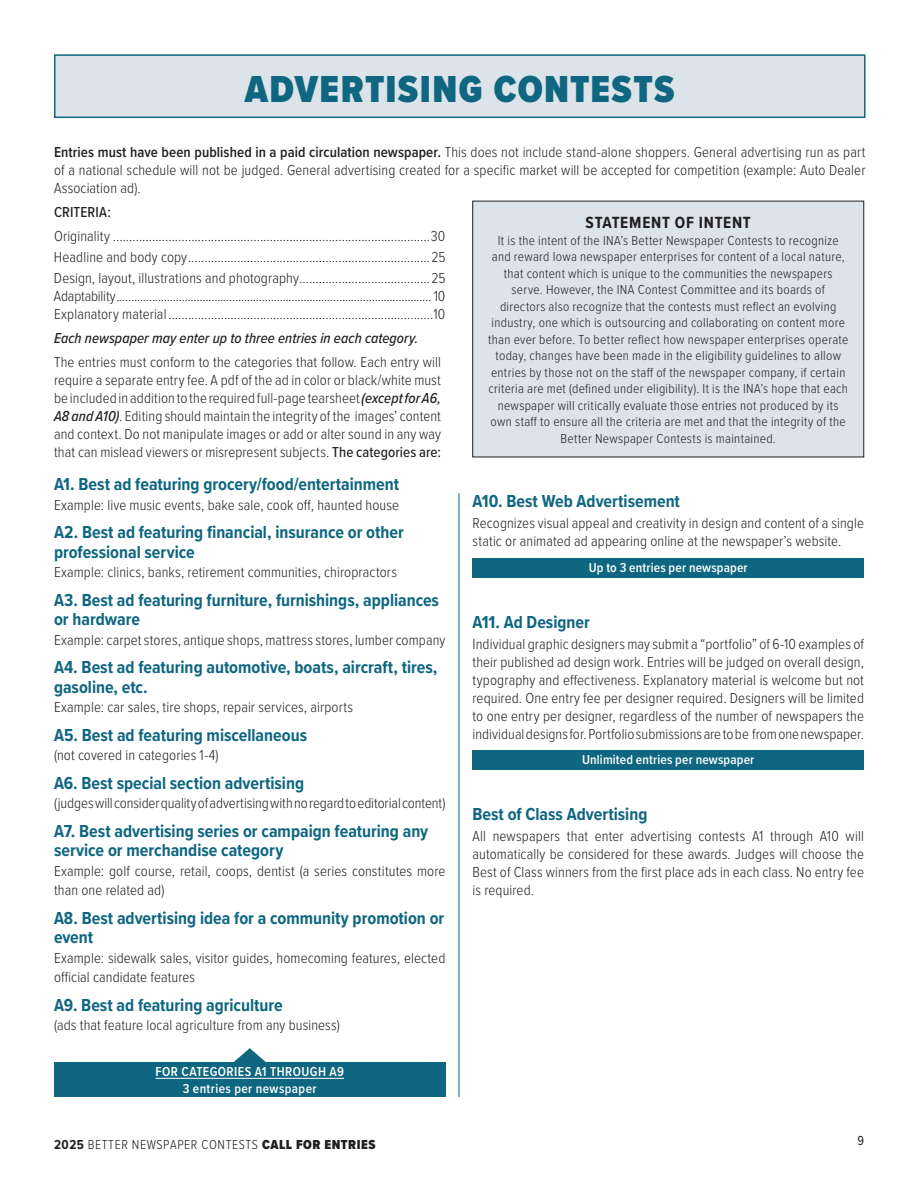
<style>
.page{position:relative;width:918px;height:1188px;background:#fff}
.page>*{position:absolute;margin:0;border:0;box-sizing:border-box;transform-origin:0 0}
.t1{font:900 39px "Proxima Nova Cond";letter-spacing:.035em;color:#0f6681}
.category{font:700 18px/19.5px "Proxima Nova Cond";color:#0f6681}
.t2{font:700 16.8px "Proxima Nova Cond";letter-spacing:.04em;color:#231f20}
.body{font:300 15px/18px "Proxima Nova Cond";letter-spacing:.005em;color:#231f20;text-align:justify}
.body-2{font:300 15px "Proxima Nova Cond";letter-spacing:-.015em;color:#231f20}
.Paragraph_Style_2{font:300 15px "Proxima Nova Cond";letter-spacing:.005em;color:#231f20}
.body-3{font:italic 500 15px "Proxima Nova Cond";letter-spacing:.005em;color:#231f20}
.body-4{font:500 15px "Proxima Nova Cond";letter-spacing:.01em;color:#231f20}
.t3{font:300 13.5px/16.5px "Proxima Nova Cond";letter-spacing:.02em;color:#231f20;text-align:center}
.t4{font:600 13.5px "Proxima Nova Cond";letter-spacing:.015em;color:#fff}
.t5{font:300 13.5px "Proxima Nova Cond";letter-spacing:.04em;color:#231f20}
.t6{font:13.5px "Proxima Nova Cond";color:#231f20}
.s1{font-weight:600}
.s2{font-weight:500;font-style:italic}
.s3{font-weight:500}
.s4{font-weight:700}
.s5{font-weight:900}
</style>
<div class="page">
<svg style="left:230px;top:1048px;width:40px;height:15px"></svg>
<div style="left:473px;top:201px;width:391px;height:256px;background:#dce3e9"></div>
<div style="left:54px;top:54px;width:812px;height:64px;background:#dce3e9;border:2px solid #0f6681"></div>
<div style="left:472px;top:558px;width:392px;height:20px;background:#0f6681"></div>
<div style="left:54px;top:1063px;width:392px;height:34px;background:#0f6681"></div>
<hr style="left:155px;top:1078px;width:189px;height:1px;background:#fff">
<hr style="left:459px;top:493px;width:1px;height:604px;background:#0f6681">
<div style="left:472px;top:750px;width:392px;height:20px;background:#0f6681"></div>
<p class="t1" style="left:245px;top:60px;width:431px">ADVERTISING CONTESTS</p>
<p class="body" style="left:54px;top:142px;width:813px"><span class="s1">Entries must have been published in a paid circulation newspaper.</span> This does not include stand-alone shoppers. General advertising run as part of a national schedule will not be judged. General advertising created for a specific market will be accepted for competition (example: Auto Dealer Association ad).</p>
<p class="body-4" style="left:54px;top:201px;width:58px">CRITERIA:</p>
<p class="body" style="left:54px;top:226px;width:393px">Originality .................................................................................................30</p>
<p class="body" style="left:54px;top:247px;width:393px">Headline and body copy..........................................................................25</p>
<p class="body" style="left:54px;top:268px;width:393px">Design, layout, illustrations and photography........................................25</p>
<p class="body-2" style="left:54px;top:285px;width:393px">Adaptability.......................................................................................................... 10</p>
<p class="body" style="left:54px;top:304px;width:393px">Explanatory material .................................................................................10</p>
<p class="body-3" style="left:54px;top:327px;width:366px">Each newspaper may enter up to three entries in each category.</p>
<p class="body" style="left:54px;top:352px;width:389px">The entries must conform to the categories that follow. Each entry will require a separate entry fee. A pdf of the ad in color or black/white must be included in addition to the required full-page tearsheet <span class="s2">(except for A6, A8 and A10)</span>. Editing should maintain the integrity of the images’ content and context. Do not manipulate images or add or alter sound in any way that can mislead viewers or misrepresent subjects. <span class="s3">The categories are:</span></p>
<p class="t2" style="left:586px;top:210px;width:167px">STATEMENT OF INTENT</p>
<p class="t3" style="left:488px;top:231px;width:362px">It is the intent of the INA’s Better Newspaper Contests to recognize and reward Iowa newspaper enterprises for content of a local nature, that content which is unique to the communities the newspapers serve. However, the INA Contest Committee and its boards of directors also recognize that the contests must reflect an evolving industry, one which is outsourcing and collaborating on content more than ever before. To better reflect how newspaper enterprises operate today, changes have been made in the eligibility guidelines to allow entries by those not on the staff of the newspaper company, if certain criteria are met (defined under eligibility). It is the INA’s hope that each newspaper will critically evaluate those entries not produced by its own staff to ensure all the criteria are met and that the integrity of the Better Newspaper Contests is maintained.</p>
<p class="category" style="left:54px;top:474px;width:347px">A1. Best ad featuring grocery/food/entertainment</p>
<p class="body" style="left:54px;top:495px;width:347px">Example: live music events, bake sale, cook off, haunted house</p>
<p class="category" style="left:54px;top:522px;width:351px">A2. Best ad featuring financial, insurance or other professional service</p>
<p class="Paragraph_Style_2" style="left:54px;top:561px;width:345px">Example: clinics, banks, retirement communities, chiropractors</p>
<p class="category" style="left:54px;top:590px;width:387px">A3. Best ad featuring furniture, furnishings, appliances or hardware</p>
<p class="Paragraph_Style_2" style="left:54px;top:629px;width:393px">Example: carpet stores, antique shops, mattress stores, lumber company</p>
<p class="category" style="left:54px;top:657px;width:385px">A4. Best ad featuring automotive, boats, aircraft, tires, gasoline, etc.</p>
<p class="body" style="left:54px;top:697px;width:301px">Example: car sales, tire shops, repair services, airports</p>
<p class="category" style="left:54px;top:725px;width:255px">A5. Best ad featuring miscellaneous</p>
<p class="body" style="left:54px;top:745px;width:166px">(not covered in categories 1-4)</p>
<p class="category" style="left:54px;top:773px;width:252px">A6. Best special section advertising</p>
<p class="body" style="left:54px;top:793px;width:393px">(judges will consider quality of advertising with no regard to editorial content)</p>
<p class="category" style="left:54px;top:821px;width:376px">A7. Best advertising series or campaign featuring any service or merchandise category</p>
<p class="body" style="left:54px;top:860px;width:393px;line-height:19.5px">Example: golf course, retail, coops, dentist (a series constitutes more than one related ad)</p>
<p class="category" style="left:54px;top:908px;width:392px">A8. Best advertising idea for a community promotion or event</p>
<p class="body" style="left:54px;top:947px;width:393px;line-height:19.5px">Example: sidewalk sales, visitor guides, homecoming features, elected official candidate features</p>
<p class="category" style="left:54px;top:995px;width:230px">A9. Best ad featuring agriculture</p>
<p class="body" style="left:54px;top:1015px;width:287px">(ads that feature local agriculture from any business)</p>
<p class="t4" style="left:155px;top:1062px;width:190px">FOR CATEGORIES A1 THROUGH A9</p>
<p class="t4" style="left:183px;top:1078px;width:135px">3 entries per newspaper</p>
<p class="t5" style="left:54px;top:1134px;width:323px"><span class="s4">2025</span> BETTER NEWSPAPER CONTESTS <span class="s5">CALL FOR ENTRIES</span></p>
<p class="category" style="left:472px;top:491px;width:209px">A10. Best Web Advertisement</p>
<p class="body" style="left:472px;top:514px;width:393px">Recognizes visual appeal and creativity in design and content of a single static or animated ad appearing online at the newspaper’s website.</p>
<p class="t4" style="left:589px;top:557px;width:160px">Up to 3 entries per newspaper</p>
<p class="category" style="left:472px;top:612px;width:119px">A11. Ad Designer</p>
<p class="body" style="left:472px;top:634px;width:393px">Individual graphic designers may submit a “portfolio” of 6-10 examples of their published ad design work. Entries will be judged on overall design, typography and effectiveness. Explanatory material is welcome but not required. One entry fee per designer required. Designers will be limited to one entry per designer, regardless of the number of newspapers the individual designs for. Portfolio submissions are to be from one newspaper.</p>
<p class="t4" style="left:582px;top:750px;width:174px">Unlimited entries per newspaper</p>
<p class="category" style="left:472px;top:804px;width:176px">Best of Class Advertising</p>
<p class="body" style="left:472px;top:826px;width:393px">All newspapers that enter advertising contests A1 through A10 will automatically be considered for these awards. Judges will choose the Best of Class winners from the first place ads in each class. No entry fee is required.</p>
<p class="t6" style="left:857px;top:1130px;width:8px">9</p>
</div>
